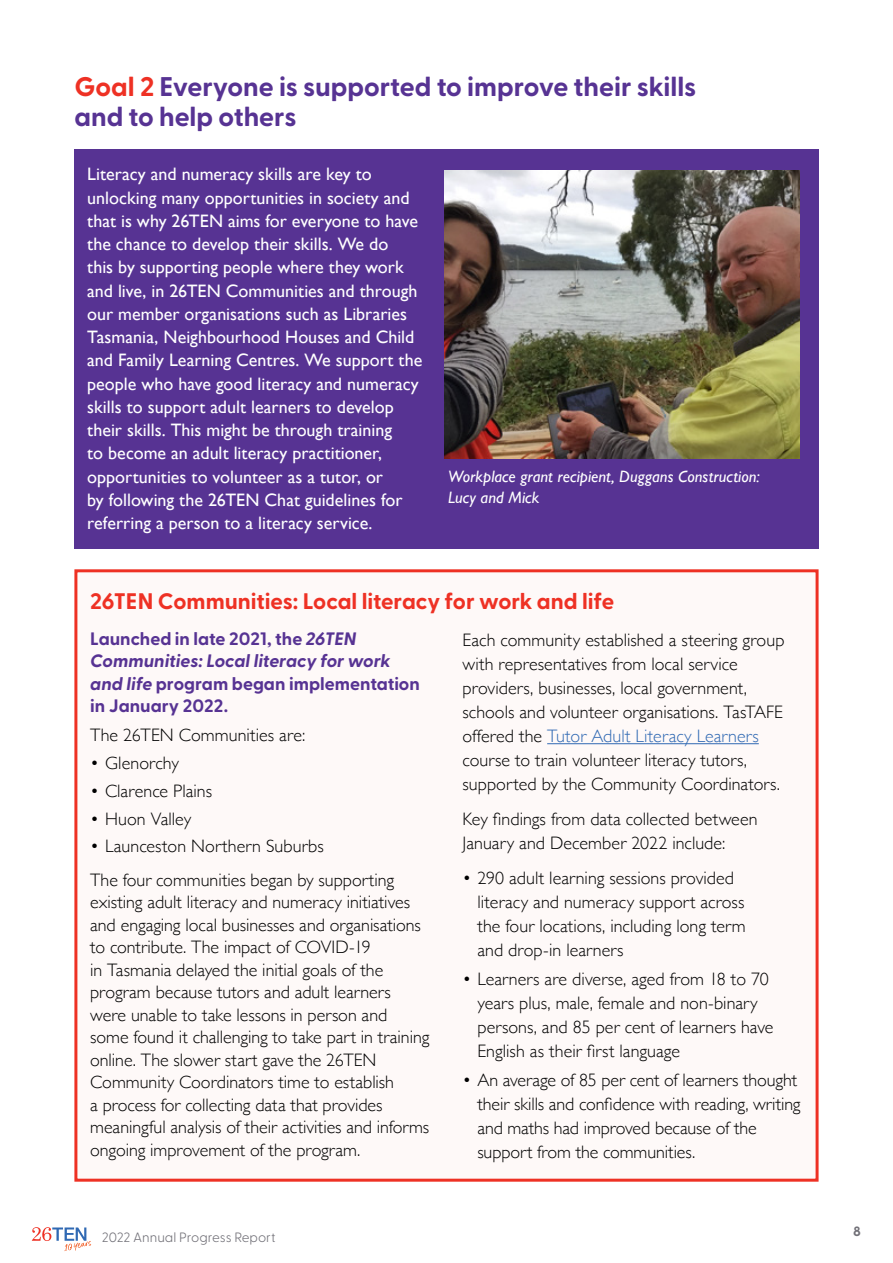
<style>
.page{position:relative;width:893px;height:1263px;background:#fff}
.page>*{position:absolute;margin:0;border:0;box-sizing:border-box;transform-origin:0 0}
.TST_goal_head{font:700 27px/30px "Greycliff CF";color:#573393}
._26ten_timeline_head{font:700 22.5px "Greycliff CF";letter-spacing:-.005em;color:#ee3124}
._26ten_body{font:300 18px/24px "Gill Sans";color:#000}
._26ten_body_reversed{font:18px/23.2px "Gill Sans";color:#fff}
._26ten_intro{font:700 18px/22.5px "Greycliff CF";color:#573393}
._26ten_caption{font:italic 16.5px/21px "Gill Sans";letter-spacing:.005em;color:#fff}
.t1{font:300 13.5px "Greycliff CF";color:#727178}
.t2{font:700 13.5px "Greycliff CF";color:#727178}
.s1{color:#ee3124}
.s2{font-style:italic}
.s3{color:#3069b3}
</style>
<div class="page">
<div style="left:74px;top:149px;width:745px;height:400px;background:#573393"></div>
<img style="left:444px;top:170px;width:355px;height:288px">
<div style="left:76px;top:571px;width:741px;height:609px;background:#fef9f8"></div>
<hr style="left:547px;top:743px;width:212px;height:1px;background:#3069b3">
<div style="left:74px;top:569px;width:745px;height:613px;border:3px solid #ee3124"></div>
<svg style="left:32px;top:1227px;width:59px;height:24px"></svg>
<p class="TST_goal_head" style="left:74px;top:70px;width:623px"><span class="s1">Goal 2</span> Everyone is supported to improve their skills and to help others</p>
<p class="_26ten_body_reversed" style="left:87px;top:163px;width:337px">Literacy and numeracy skills are key to unlocking many opportunities in society and that is why 26TEN aims for everyone to have the chance to develop their skills. We do<br>this by supporting people where they work and live, in 26TEN Communities and through our member organisations such as Libraries Tasmania, Neighbourhood Houses and Child and Family Learning Centres. We support the people who have good literacy and numeracy skills to support adult learners to develop their skills. This might be through training<br>to become an adult literacy practitioner, opportunities to volunteer as a tutor, or<br>by following the 26TEN Chat guidelines for referring a person to a literacy service.</p>
<p class="_26ten_caption" style="left:448px;top:466px;width:313px">Workplace grant recipient, Duggans Construction:<br>Lucy and Mick</p>
<p class="_26ten_timeline_head" style="left:90px;top:584px;width:526px">26TEN Communities: Local literacy for work and life</p>
<p class="_26ten_intro" style="left:90px;top:626px;width:331px">Launched in late 2021, the <span class="s2">26TEN<br>Communities: Local literacy for work and life</span> program began implementation in January 2022.</p>
<p class="_26ten_body" style="left:90px;top:722px;width:217px">The 26TEN Communities are:</p>
<p class="_26ten_body" style="left:90px;top:750px;width:90px">• Glenorchy</p>
<p class="_26ten_body" style="left:90px;top:778px;width:123px">• Clarence Plains</p>
<p class="_26ten_body" style="left:90px;top:806px;width:103px">• Huon Valley</p>
<p class="_26ten_body" style="left:90px;top:834px;width:235px">• Launceston Northern Suburbs</p>
<p class="_26ten_body" style="left:90px;top:867px;width:341px;line-height:22.5px">The four communities began by supporting existing adult literacy and numeracy initiatives and engaging local businesses and organisations to contribute. The impact of COVID-19<br>in Tasmania delayed the initial goals of the program because tutors and adult learners were unable to take lessons in person and some found it challenging to take part in training online. The slower start gave the 26TEN Community Coordinators time to establish<br>a process for collecting data that provides meaningful analysis of their activities and informs ongoing improvement of the program.</p>
<p class="_26ten_body" style="left:463px;top:627px;width:323px">Each community established a steering group with representatives from local service providers, businesses, local government, schools and volunteer organisations. TasTAFE offered the <span class="s3">Tutor Adult Literacy Learners </span>course to train volunteer literacy tutors, supported by the Community Coordinators.</p>
<p class="_26ten_body" style="left:463px;top:806px;width:297px">Key findings from data collected between<br>January and December 2022 include:</p>
<p class="_26ten_body" style="left:477px;top:865px;width:270px;text-indent:-15px">• 290 adult learning sessions provided literacy and numeracy support across the four locations, including long term and drop-in learners</p>
<p class="_26ten_body" style="left:477px;top:966px;width:298px;text-indent:-15px">• Learners are diverse, aged from 18 to 70 years plus, male, female and non-binary persons, and 85 per cent of learners have English as their first language</p>
<p class="_26ten_body" style="left:477px;top:1067px;width:325px;text-indent:-15px">• An average of 85 per cent of learners thought their skills and confidence with reading, writing and maths had improved because of the support from the communities.</p>
<p class="t1" style="left:102px;top:1227px;width:175px">2022 Annual Progress Report</p>
<p class="t2" style="left:853px;top:1220px;width:9px">8</p>
</div>
